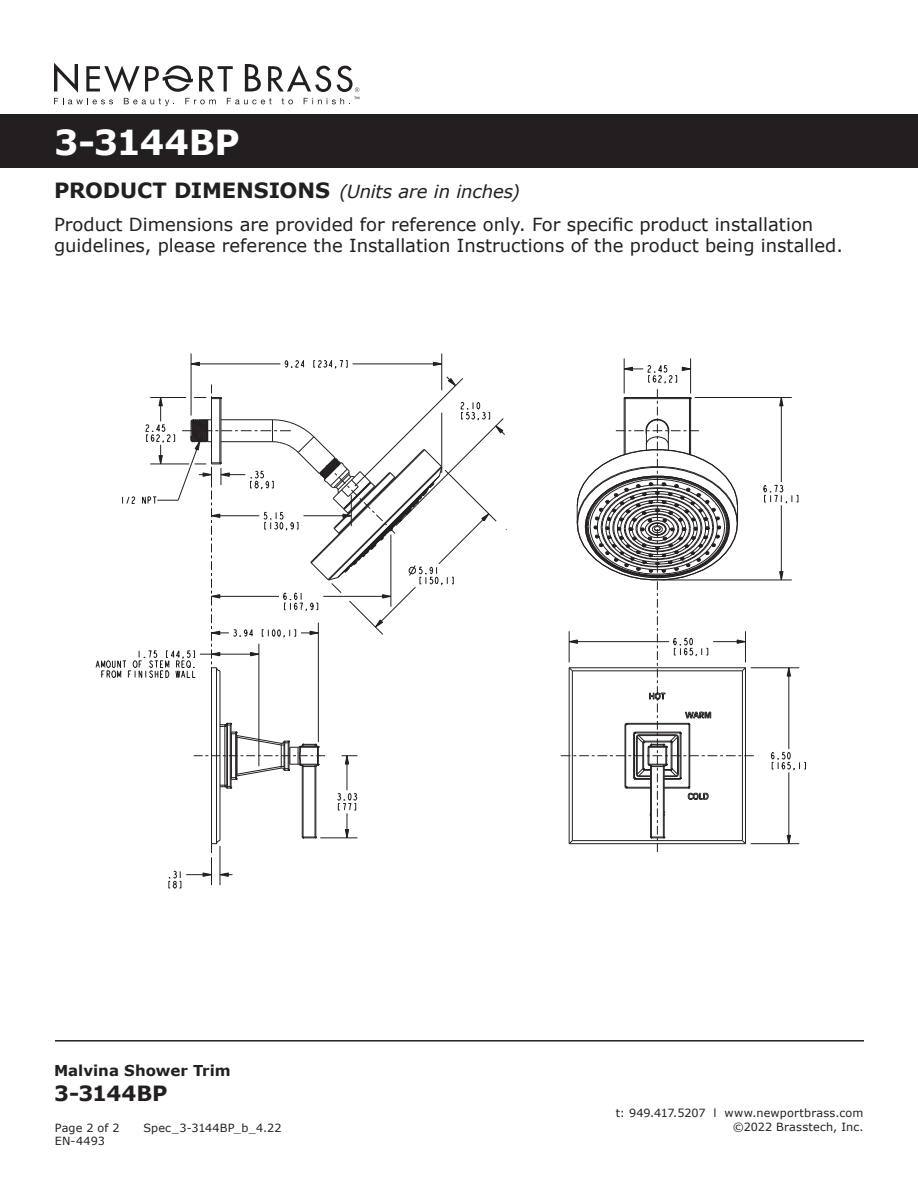
<style>
.page{position:relative;width:918px;height:1188px;background:#fff}
.page>*{position:absolute;margin:0;border:0;box-sizing:border-box;transform-origin:0 0}
.t1{font:700 34.5px "Verdana";letter-spacing:-.01em;color:#fff}
.t2{font:700 21px "Verdana";letter-spacing:-.005em;color:#231f20}
.t3{font:18px/21.6px "Verdana";color:#231f20}
.t4{font:italic 18px "Verdana";letter-spacing:-.01em;color:#231f20}
.t5{font:700 15px "Verdana";color:#231f20}
.t6{font:11.25px/13.5px "Verdana";letter-spacing:.015em;color:#231f20;text-align:right}
.s1{font-weight:700;font-style:normal;font-size:21px}
</style>
<div class="page">
<div style="left:0;top:114px;width:918px;height:54px;background:#231f20"></div>
<svg style="left:54px;top:63px;width:305px;height:43px"></svg>
<hr style="left:55px;top:1040px;width:809px;height:2px;background:#231f20">
<svg style="left:284px;top:360px;width:21px;height:8px"></svg>
<svg style="left:313px;top:360px;width:35px;height:9px"></svg>
<svg style="left:192px;top:362px;width:8px;height:4px"></svg>
<svg style="left:433px;top:362px;width:8px;height:4px"></svg>
<svg style="left:763px;top:484px;width:35px;height:20px"></svg>
<svg style="left:779px;top:398px;width:5px;height:8px"></svg>
<svg style="left:779px;top:571px;width:5px;height:9px"></svg>
<svg style="left:771px;top:751px;width:35px;height:20px"></svg>
<svg style="left:787px;top:667px;width:4px;height:10px"></svg>
<svg style="left:787px;top:835px;width:4px;height:8px"></svg>
<hr style="left:191px;top:353px;width:1px;height:63px;background:#231f20">
<hr style="left:441px;top:353px;width:1px;height:37px;background:#231f20">
<hr style="left:353px;top:364px;width:89px;height:1px;background:#231f20">
<hr style="left:191px;top:364px;width:89px;height:1px;background:#231f20">
<hr style="left:751px;top:843px;width:48px;height:1px;background:#231f20">
<hr style="left:751px;top:668px;width:48px;height:1px;background:#231f20">
<hr style="left:624px;top:358px;width:1px;height:35px;background:#231f20">
<hr style="left:690px;top:358px;width:1px;height:35px;background:#231f20">
<hr style="left:663px;top:580px;width:129px;height:1px;background:#231f20">
<hr style="left:781px;top:398px;width:1px;height:84px;background:#231f20">
<hr style="left:781px;top:505px;width:1px;height:75px;background:#231f20">
<hr style="left:789px;top:668px;width:1px;height:81px;background:#231f20">
<hr style="left:789px;top:772px;width:1px;height:72px;background:#231f20">
<hr style="left:695px;top:397px;width:97px;height:1px;background:#231f20">
<svg style="left:95px;top:376px;width:412px;height:513px"></svg>
<svg style="left:561px;top:362px;width:193px;height:490px"></svg>
<h1 class="t1" style="left:54px;top:120px;width:187px">3-3144BP</h1>
<p class="t4" style="left:54px;top:180px;width:467px"><span class="s1">PRODUCT DIMENSIONS</span> (Units are in inches)</p>
<p class="t3" style="left:54px;top:214px;width:790px">Product Dimensions are provided for reference only. For specific product installation guidelines, please reference the Installation Instructions of the product being installed.</p>
<p class="t5" style="left:54px;top:1061px;width:178px">Malvina Shower Trim</p>
<p class="t2" style="left:54px;top:1079px;width:115px">3-3144BP</p>
<p class="t6" style="left:55px;top:1121px;width:66px">Page 2 of 2</p>
<p class="t6" style="left:143px;top:1121px;width:140px">Spec_3-3144BP_b_4.22</p>
<p class="t6" style="left:55px;top:1135px;width:52px">EN-4493</p>
<p class="t6" style="left:616px;top:1107px;width:249px">t: 949.417.5207 l www.newportbrass.com ©2022 Brasstech, Inc.</p>
</div>
